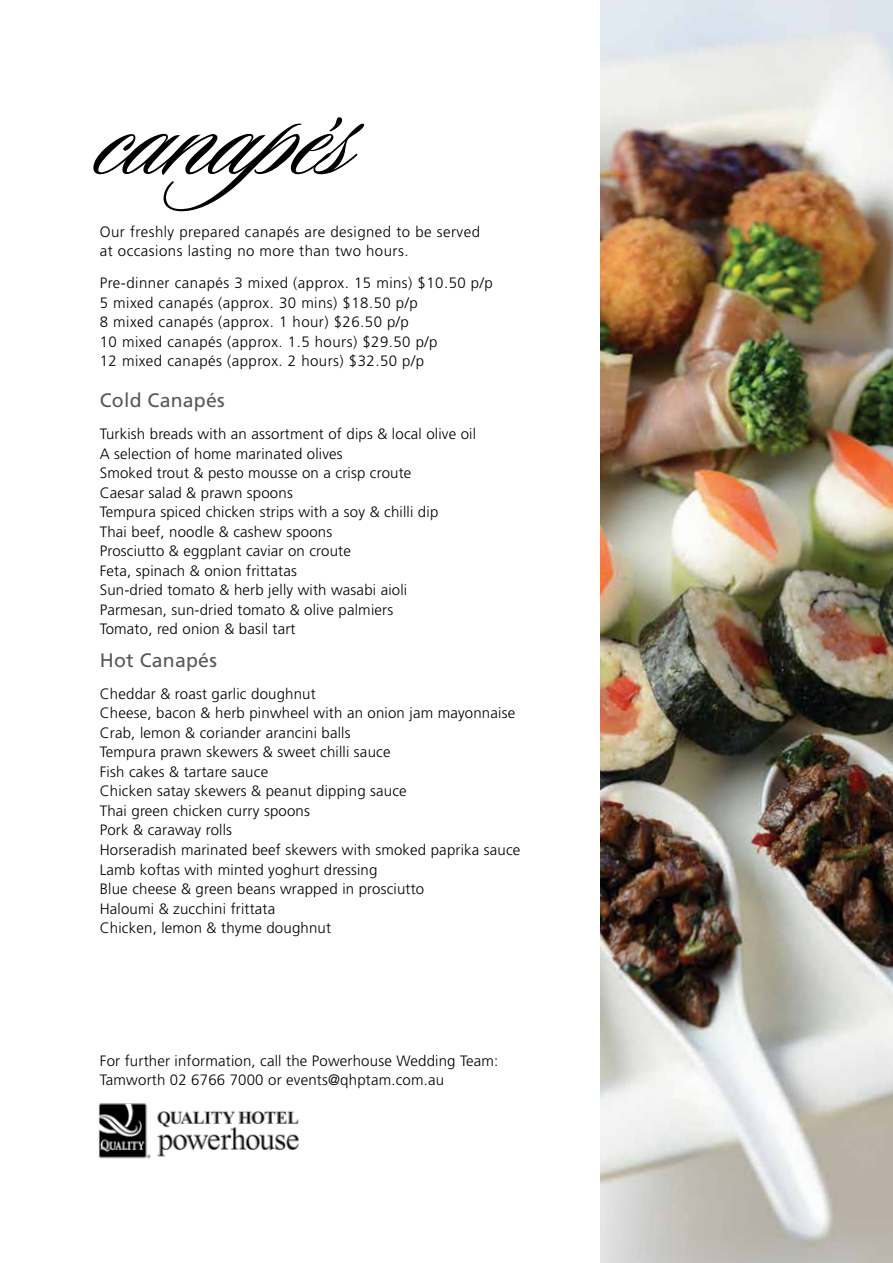
<style>
.page{position:relative;width:893px;height:1263px;background:#fff}
.page>*{position:absolute;margin:0;border:0;box-sizing:border-box;transform-origin:0 0}
.t1{font:132.6px "Sloop Script Two";color:#000}
.t2{font:19.5px "Frutiger";letter-spacing:.01em;color:#58595b}
.t3{font:300 15px/19.5px "Frutiger";letter-spacing:.01em;color:#000}
.t4{font:300 15px/19.5px "Frutiger";letter-spacing:.03em;color:#000}
</style>
<div class="page">
<img style="left:98px;top:1103px;width:201px;height:56px">
<img style="left:600px;top:0;width:293px;height:1263px">
<h1 class="t1" style="left:100px;top:67px;width:298px">canapés</h1>
<p class="t4" style="left:100px;top:222px;width:382px">Our freshly prepared canapés are designed to be served at occasions lasting no more than two hours.</p>
<p class="t4" style="left:100px;top:274px;width:395px">Pre-dinner canapés 3 mixed (approx. 15 mins) $10.50 p/p 5 mixed canapés (approx. 30 mins) $18.50 p/p<br>8 mixed canapés (approx. 1 hour) $26.50 p/p<br>10 mixed canapés (approx. 1.5 hours) $29.50 p/p<br>12 mixed canapés (approx. 2 hours) $32.50 p/p</p>
<h2 class="t2" style="left:100px;top:389px;width:127px">Cold Canapés</h2>
<p class="t3" style="left:100px;top:425px;width:378px">Turkish breads with an assortment of dips &amp; local olive oil A selection of home marinated olives<br>Smoked trout &amp; pesto mousse on a crisp croute<br>Caesar salad &amp; prawn spoons<br>Tempura spiced chicken strips with a soy &amp; chilli dip<br>Thai beef, noodle &amp; cashew spoons<br>Prosciutto &amp; eggplant caviar on croute<br>Feta, spinach &amp; onion frittatas<br>Sun-dried tomato &amp; herb jelly with wasabi aioli Parmesan, sun-dried tomato &amp; olive palmiers<br>Tomato, red onion &amp; basil tart</p>
<h2 class="t2" style="left:100px;top:648px;width:119px">Hot Canapés</h2>
<p class="t3" style="left:100px;top:684px;width:422px">Cheddar &amp; roast garlic doughnut<br>Cheese, bacon &amp; herb pinwheel with an onion jam mayonnaise Crab, lemon &amp; coriander arancini balls<br>Tempura prawn skewers &amp; sweet chilli sauce<br>Fish cakes &amp; tartare sauce<br>Chicken satay skewers &amp; peanut dipping sauce<br>Thai green chicken curry spoons<br>Pork &amp; caraway rolls<br>Horseradish marinated beef skewers with smoked paprika sauce Lamb koftas with minted yoghurt dressing<br>Blue cheese &amp; green beans wrapped in prosciutto<br>Haloumi &amp; zucchini frittata<br>Chicken, lemon &amp; thyme doughnut</p>
<p class="t3" style="left:100px;top:1051px;width:400px">For further information, call the Powerhouse Wedding Team:<br>Tamworth 02 6766 7000 or events@qhptam.com.au</p>
</div>
